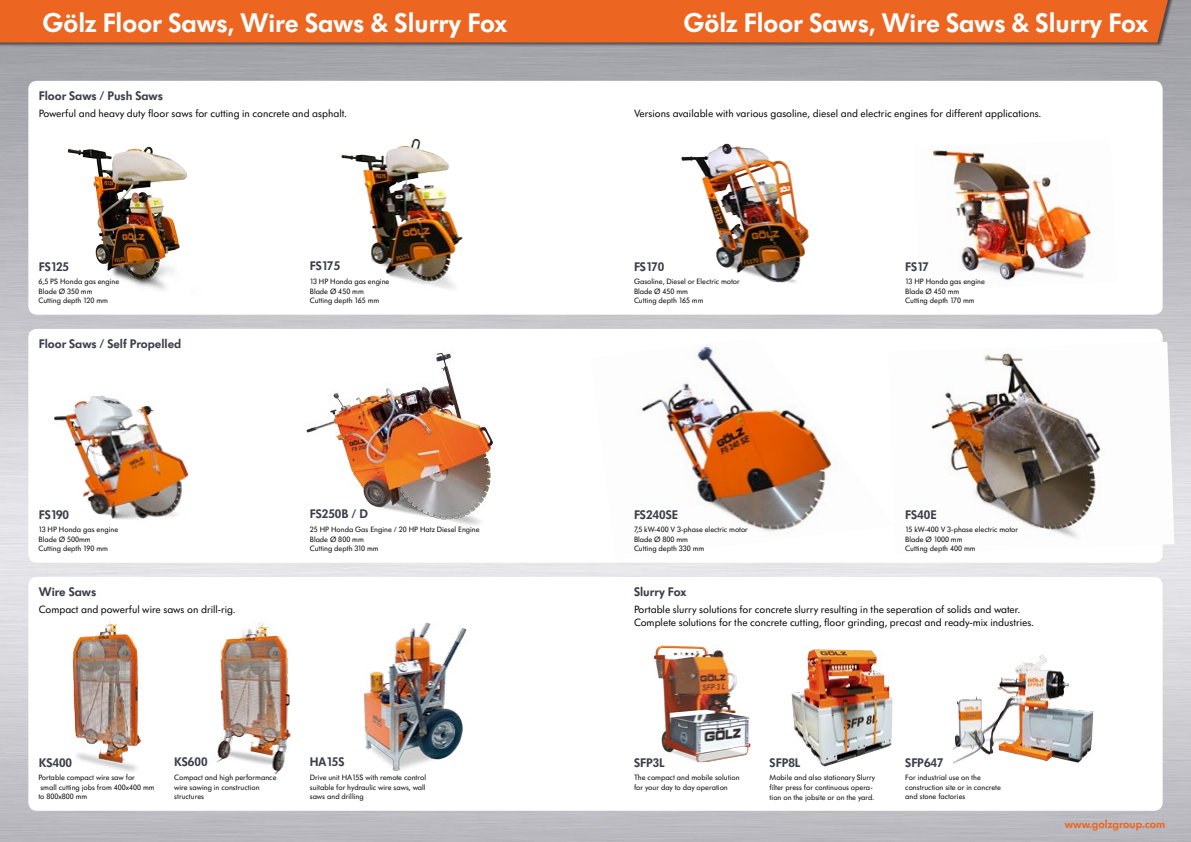
<style>
.page{position:relative;width:1191px;height:842px;background:#fff}
.page>*{position:absolute;margin:0;border:0;box-sizing:border-box;transform-origin:0 0}
.t1{font:28px "Futura SB Dem Bol";color:#fff}
.t2{font:13px "Futura SB Dem Bol";color:#393d49}
.t3{font:12px "Futura SB Dem Bol";color:#ec6622}
.t4{font:11px/13.2px "Futura SB";color:#000}
.t5{font:8px/9.6px "Futura SB";color:#000}
</style>
<div class="page">
<div style="left:0;top:0;width:1182px;height:47px;background:#000;opacity:.55"></div>
<div style="left:0;top:0;width:1177px;height:43px;background:#ec6622"></div>
<img style="left:932px;top:149px;width:160px;height:136px">
<img style="left:931px;top:342px;width:243px;height:212px">
<img style="left:638px;top:344px;width:194px;height:188px">
<img style="left:67px;top:146px;width:121px;height:144px">
<img style="left:341px;top:138px;width:122px;height:151px">
<img style="left:668px;top:143px;width:199px;height:172px">
<img style="left:54px;top:395px;width:135px;height:125px">
<img style="left:306px;top:353px;width:189px;height:172px">
<img style="left:72px;top:620px;width:69px;height:152px">
<img style="left:213px;top:622px;width:78px;height:153px">
<img style="left:362px;top:622px;width:105px;height:149px">
<img style="left:654px;top:645px;width:97px;height:118px">
<img style="left:791px;top:649px;width:102px;height:118px">
<img style="left:953px;top:649px;width:141px;height:115px">
<h1 class="t1" style="left:43px;top:7px;width:466px">Gölz Floor Saws, Wire Saws &amp; Slurry Fox</h1>
<h1 class="t1" style="left:683px;top:7px;width:466px">Gölz Floor Saws, Wire Saws &amp; Slurry Fox</h1>
<h2 class="t2" style="left:39px;top:89px;width:126px">Floor Saws / Push Saws</h2>
<h3 class="t4" style="left:39px;top:107px;width:309px">Powerful and heavy duty floor saws for cutting in concrete and asphalt.</h3>
<h3 class="t4" style="left:634px;top:107px;width:408px">Versions available with various gasoline, diesel and electric engines for different applications.</h3>
<h2 class="t2" style="left:39px;top:259px;width:32px">FS125</h2>
<h2 class="t2" style="left:310px;top:259px;width:32px">FS175</h2>
<h2 class="t2" style="left:634px;top:259px;width:32px">FS170</h2>
<h2 class="t2" style="left:905px;top:259px;width:25px">FS17</h2>
<p class="t5" style="left:39px;top:277px;width:82px">6,5 PS Honda gas engine<br>Blade Ø 350 mm<br>Cutting depth 120 mm</p>
<p class="t5" style="left:634px;top:277px;width:107px">Gasoline, Diesel or Electric motor<br>Blade Ø 450 mm<br>Cutting depth 165 mm</p>
<p class="t5" style="left:310px;top:277px;width:81px">13 HP Honda gas engine<br>Blade Ø 450 mm<br>Cutting depth 165 mm</p>
<p class="t5" style="left:905px;top:277px;width:81px">13 HP Honda gas engine<br>Blade Ø 450 mm<br>Cutting depth 170 mm</p>
<h2 class="t2" style="left:39px;top:336px;width:144px">Floor Saws / Self Propelled</h2>
<h2 class="t2" style="left:39px;top:507px;width:32px">FS190</h2>
<h2 class="t2" style="left:310px;top:507px;width:60px">FS250B / D</h2>
<h2 class="t2" style="left:634px;top:507px;width:45px">FS240SE</h2>
<h2 class="t2" style="left:905px;top:507px;width:33px">FS40E</h2>
<p class="t5" style="left:39px;top:525px;width:81px">13 HP Honda gas engine<br>Blade Ø 500mm<br>Cutting depth 190 mm</p>
<p class="t5" style="left:310px;top:525px;width:171px">25 HP Honda Gas Engine / 20 HP Hatz Diesel Engine<br>Blade Ø 800 mm<br>Cutting depth 310 mm</p>
<p class="t5" style="left:634px;top:525px;width:115px">7,5 kW-400 V 3-phase electric motor<br>Blade Ø 800 mm<br>Cutting depth 330 mm</p>
<p class="t5" style="left:905px;top:525px;width:114px">15 kW-400 V 3-phase electric motor<br>Blade Ø 1000 mm<br>Cutting depth 400 mm</p>
<h2 class="t2" style="left:39px;top:585px;width:59px">Wire Saws</h2>
<h2 class="t2" style="left:634px;top:585px;width:54px">Slurry Fox</h2>
<h3 class="t4" style="left:39px;top:603px;width:198px">Compact and powerful wire saws on drill-rig.</h3>
<h3 class="t4" style="left:634px;top:603px;width:401px">Portable slurry solutions for concrete slurry resulting in the seperation of solids and water.<br>Complete solutions for the concrete cutting, floor grinding, precast and ready-mix industries.</h3>
<h2 class="t2" style="left:39px;top:755px;width:35px">KS400</h2>
<p class="t5" style="left:39px;top:773px;width:118px">Portable compact wire saw for<br>small cutting jobs from 400x400 mm to 800x800 mm</p>
<h2 class="t2" style="left:174px;top:755px;width:35px">KS600</h2>
<p class="t5" style="left:174px;top:773px;width:104px">Compact and high performance wire sawing in construction structures</p>
<h2 class="t2" style="left:310px;top:755px;width:36px">HA15S</h2>
<h2 class="t2" style="left:634px;top:755px;width:32px">SFP3L</h2>
<h2 class="t2" style="left:905px;top:755px;width:40px">SFP647</h2>
<h2 class="t2" style="left:769px;top:755px;width:32px">SFP8L</h2>
<p class="t5" style="left:769px;top:773px;width:107px">Mobile and also stationary Slurry filter press for continuous opera&shy;tion on the jobsite or on the yard.</p>
<p class="t5" style="left:310px;top:773px;width:118px;text-align:justify">Drive unit HA15S with remote control suitable for hydraulic wire saws, wall saws and drilling</p>
<p class="t5" style="left:905px;top:773px;width:97px">For industrial use on the construction site or in concrete and stone factories</p>
<p class="t5" style="left:634px;top:773px;width:107px">The compact and mobile solution for your day to day operation</p>
<h3 class="t3" style="left:1064px;top:817px;width:102px">www.golzgroup.com</h3>
</div>
